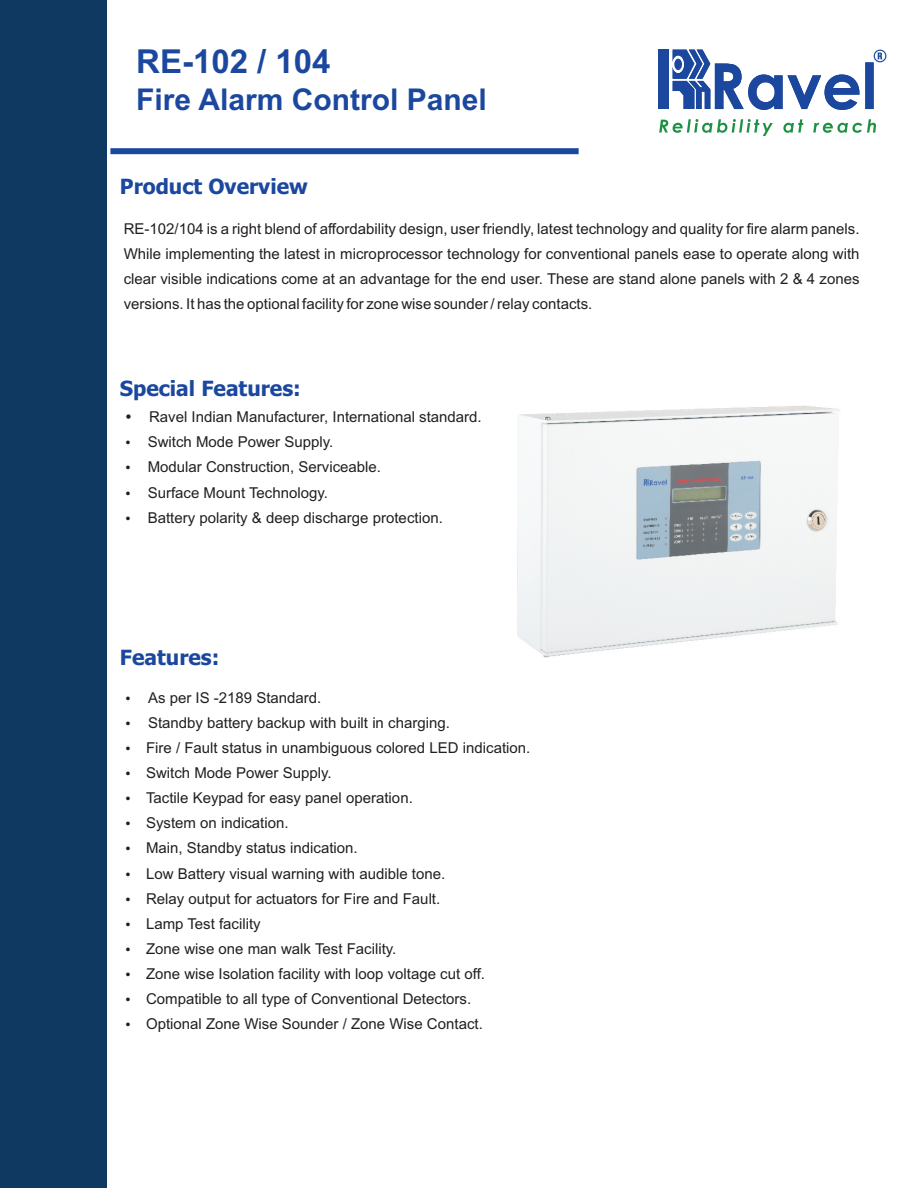
<style>
.page{position:relative;width:918px;height:1188px;background:#fff}
.page>*{position:absolute;margin:0;border:0;box-sizing:border-box;transform-origin:0 0}
.t1{font:700 33px "Arial";color:#1b489e}
.t2{font:700 30px "Arial";color:#1b489e}
.t3{font:700 21px "Tahoma";color:#1b489e}
.t4{font:15px/25.2px "Arial";color:#231f20}
</style>
<div class="page">
<div style="left:659px;top:50px;width:10px;height:59px;background:#1b489e"></div>
<svg style="left:659px;top:119px;width:217px;height:17px"></svg>
<svg style="left:874px;top:50px;width:12px;height:12px"></svg>
<svg style="left:875px;top:51px;width:10px;height:10px"></svg>
<svg style="left:673px;top:50px;width:209px;height:60px"></svg>
<div style="left:110px;top:148px;width:469px;height:6px;background:#1b489e"></div>
<div style="left:0;top:0;width:106px;height:1188px;background:#0f3960"></div>
<img style="left:517px;top:405px;width:323px;height:253px">
<h1 class="t1" style="left:136px;top:49px;width:196px">RE-102 / 104</h1>
<h2 class="t2" style="left:136px;top:88px;width:352px">Fire Alarm Control Panel</h2>
<h3 class="t3" style="left:120px;top:178px;width:190px">Product Overview</h3>
<p class="t4" style="left:124px;top:217px;width:737px;text-align:justify">RE-102/104 is a right blend of affordability design, user friendly, latest technology and quality for fire alarm panels.<br>While implementing the latest in microprocessor technology for conventional panels ease to operate along with clear visible indications come at an advantage for the end user. These are stand alone panels with 2 &amp; 4 zones versions. It has the optional facility for zone wise sounder / relay contacts.</p>
<h3 class="t3" style="left:120px;top:380px;width:182px">Special Features:</h3>
<p class="t4" style="left:148px;top:406px;width:336px">Ravel Indian Manufacturer, International standard.<br>Switch Mode Power Supply.<br>Modular Construction, Serviceable.<br>Surface Mount Technology.<br>Battery polarity &amp; deep discharge protection.</p>
<h3 class="t3" style="left:120px;top:649px;width:101px">Features:</h3>
<p class="t4" style="left:146px;top:686px;width:386px">As per IS -2189 Standard.<br>Standby battery backup with built in charging.<br>Fire / Fault status in unambiguous colored LED indication.<br>Switch Mode Power Supply.<br>Tactile Keypad for easy panel operation.<br>System on indication.<br>Main, Standby status indication.<br>Low Battery visual warning with audible tone.<br>Relay output for actuators for Fire and Fault.<br>Lamp Test facility<br>Zone wise one man walk Test Facility.<br>Zone wise Isolation facility with loop voltage cut off.<br>Compatible to all type of Conventional Detectors.<br>Optional Zone Wise Sounder / Zone Wise Contact.</p>
</div>
